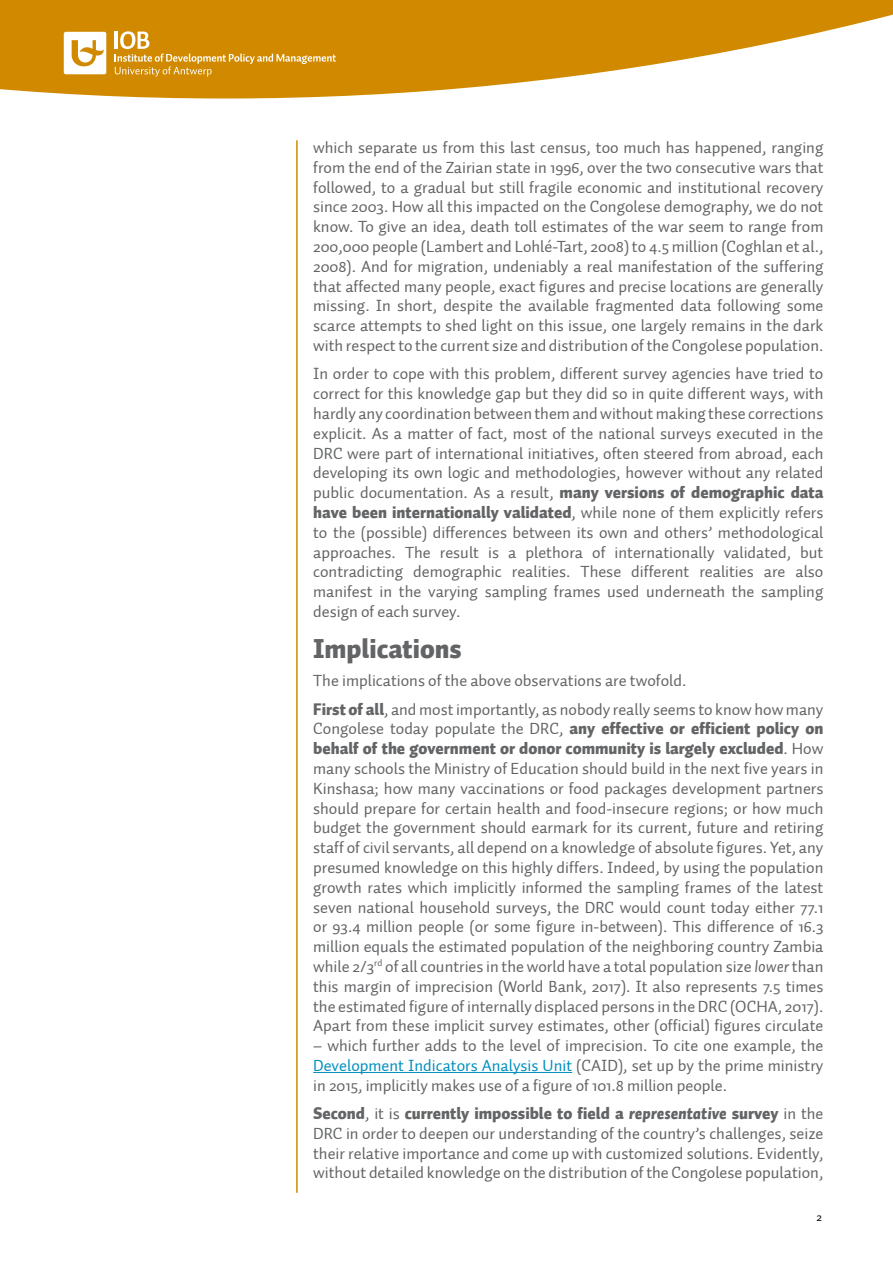
<style>
.page{position:relative;width:893px;height:1263px;background:#fff}
.page>*{position:absolute;margin:0;border:0;box-sizing:border-box;transform-origin:0 0}
.t1{font:900 27px "Auto 1";color:#636466}
.t2{font:16.5px/19.8px "Auto 1";color:#636466;text-align:justify}
.t3{font:12px "Auto 1";color:#000}
.s1{font-weight:900}
.s2{font-style:italic}
.s3{color:#008fbe}
.s4{font-weight:900;font-style:italic}
</style>
<div class="page">
<svg style="left:0;top:0;width:893px;height:99px;fill:#d18a00"></svg>
<hr style="left:313px;top:1072px;width:259px;height:1px;background:#008fbe">
<svg style="left:115px;top:31px;width:221px;height:46px;background:#d6971c"></svg>
<svg style="left:64px;top:32px;width:42px;height:42px"></svg>
<hr style="left:296px;top:140px;width:2px;height:1053px;background:#d18a00">
<p class="t2" style="left:313px;top:138px;width:512px">which separate us from this last census, too much has happened, ranging from the end of the Zairian state in 1996, over the two consecutive wars that followed, to a gradual but still fragile economic and institutional recovery since 2003. How all this impacted on the Congolese demography, we do not know. To give an idea, death toll estimates of the war seem to range from 200,000 people (Lambert and Lohlé-Tart, 2008) to 4.5 million (Coghlan et al., 2008). And for migration, undeniably a real manifestation of the suffering that affected many people, exact figures and precise locations are generally missing. In short, despite the available fragmented data following some scarce attempts to shed light on this issue, one largely remains in the dark with respect to the current size and distribution of the Congolese population.</p>
<p class="t2" style="left:313px;top:364px;width:512px">In order to cope with this problem, different survey agencies have tried to correct for this knowledge gap but they did so in quite different ways, with hardly any coordination between them and without making these corrections explicit. As a matter of fact, most of the national surveys executed in the DRC were part of international initiatives, often steered from abroad, each developing its own logic and methodologies, however without any related public documentation. As a result, <span class="s1">many versions of demographic data have been internationally validated</span>, while none of them explicitly refers to the (possible) differences between its own and others’ methodological approaches. The result is a plethora of internationally validated, but contradicting demographic realities. These different realities are also manifest in the varying sampling frames used underneath the sampling design of each survey.</p>
<h1 class="t1" style="left:313px;top:631px;width:150px">Implications</h1>
<p class="t2" style="left:313px;top:667px;width:512px;line-height:28.3px">The implications of the above observations are twofold.<br><span class="s1">First of all</span>, and most importantly, as nobody really seems to know how many</p>
<p class="t2" style="left:313px;top:719px;width:512px">Congolese today populate the DRC, <span class="s1">any effective or efficient policy on behalf of the government or donor community is largely excluded</span>. How many schools the Ministry of Education should build in the next five years in Kinshasa; how many vaccinations or food packages development partners should prepare for certain health and food-insecure regions; or how much budget the government should earmark for its current, future and retiring staff of civil servants, all depend on a knowledge of absolute figures. Yet, any presumed knowledge on this highly differs. Indeed, by using the population growth rates which implicitly informed the sampling frames of the latest seven national household surveys, the DRC would count today either 77.1 or 93.4 million people (or some figure in-between). This difference of 16.3 million equals the estimated population of the neighboring country Zambia while 2/3<sup>rd</sup> of all countries in the world have a total population size <span class="s2">lower</span> than this margin of imprecision (World Bank, 2017). It also represents 7.5 times the estimated figure of internally displaced persons in the DRC</p>
<p class="t2" style="left:313px;top:996px;width:512px;text-align:right">(OC HA, 2017).<br>Apart from these implicit survey estimates, other (official) figures circulate</p>
<p class="t2" style="left:313px;top:1036px;width:512px">– which further adds to the level of imprecision. To cite one example, the <span class="s3">Development Indicators Analysis Unit</span> (CAID), set up by the prime ministry in 2015, implicitly makes use of a figure of 101.8 million people.</p>
<p class="t2" style="left:313px;top:1104px;width:512px"><span class="s1">Second</span>, it is <span class="s1">currently impossible to field a</span> <span class="s4">representative</span> <span class="s1">survey</span> in the DRC in order to deepen our understanding of the country’s challenges, seize their relative importance and come up with customized solutions. Evidently, without detailed knowledge on the distribution of the Congolese population,</p>
<p class="t3" style="left:817px;top:1209px;width:7px">2</p>
</div>
